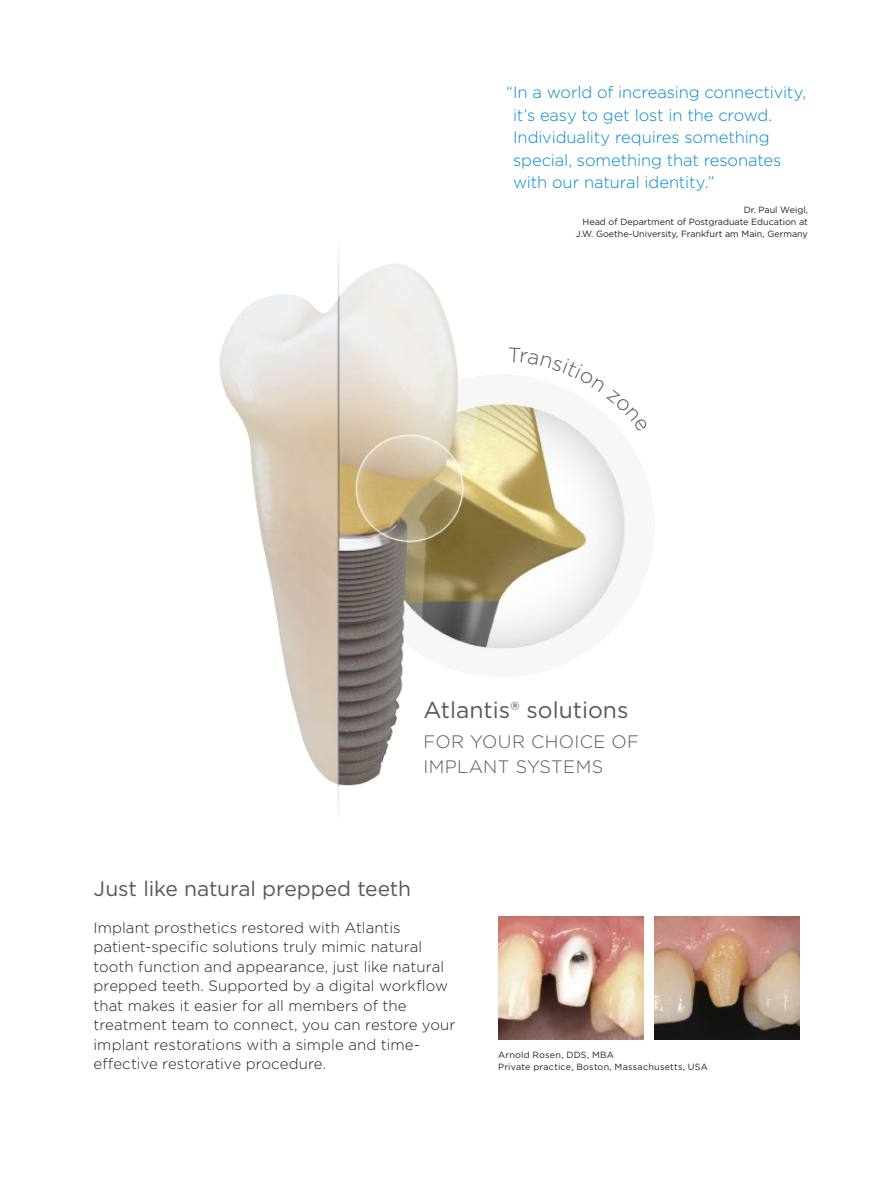
<style>
.page{position:relative;width:893px;height:1191px;background:#fff}
.page>*{position:absolute;margin:0;border:0;box-sizing:border-box;transform-origin:0 0}
.t1{font:22.95px "Gotham";color:#57585a}
.Lead_copy{font:21px "Gotham";letter-spacing:-.005em;color:#57585a}
.t2{font:300 18px/25.5px "Gotham";letter-spacing:.02em;color:#57585a}
.Quote_-_Black{font:300 16.5px/22.5px "Gotham";letter-spacing:-.01em;color:#0088ce}
.Lead_copy-2{font:300 15px/19.5px "Gotham";letter-spacing:.005em;color:#231f20}
.Caption_6_8{font:9px "Gotham";color:#231f20}
.Lead_copy-3{font:9px/12px "Gotham";letter-spacing:.025em;color:#231f20}
</style>
<div class="page">
<img style="left:219px;top:249px;width:406px;height:562px">
<img style="left:498px;top:916px;width:145px;height:124px">
<img style="left:655px;top:916px;width:144px;height:124px">
<hr style="left:0;top:0;width:1px;height:438px;background:#0088ce">
<svg style="left:508px;top:347px;width:117px;height:85px"></svg>
<p class="Quote_-_Black" style="left:513px;top:81px;width:295px;text-indent:-7px">“In a world of increasing connectivity, it’s easy to get lost in the crowd.<br>Individuality requires something special, something that resonates with our natural identity.”</p>
<p class="Caption_6_8" style="left:744px;top:204px;width:66px">Dr. Paul Weigl,</p>
<p class="Caption_6_8" style="left:582px;top:216px;width:227px">Head of Department of Postgraduate Education at</p>
<p class="Caption_6_8" style="left:576px;top:228px;width:234px">J.W. Goethe-University, Frankfurt am Main, Germany</p>
<p class="t1" style="left:424px;top:695px;width:206px">Atlantis® solutions</p>
<p class="t2" style="left:424px;top:728px;width:217px">FOR YOUR CHOICE OF<br>IMPLANT SYSTEMS</p>
<p class="Lead_copy" style="left:94px;top:875px;width:319px">Just like natural prepped teeth</p>
<p class="Lead_copy-2" style="left:94px;top:917px;width:363px">Implant prosthetics restored with Atlantis patient-specific solutions truly mimic natural tooth function and appearance, just like natural prepped teeth. Supported by a digital workflow that makes it easier for all members of the treatment team to connect, you can restore your implant restorations with a simple and time&shy;effective restorative procedure.</p>
<p class="Lead_copy-3" style="left:498px;top:1048px;width:211px">Arnold Rosen, DDS, MBA<br>Private practice, Boston, Massachusetts, USA</p>
</div>
